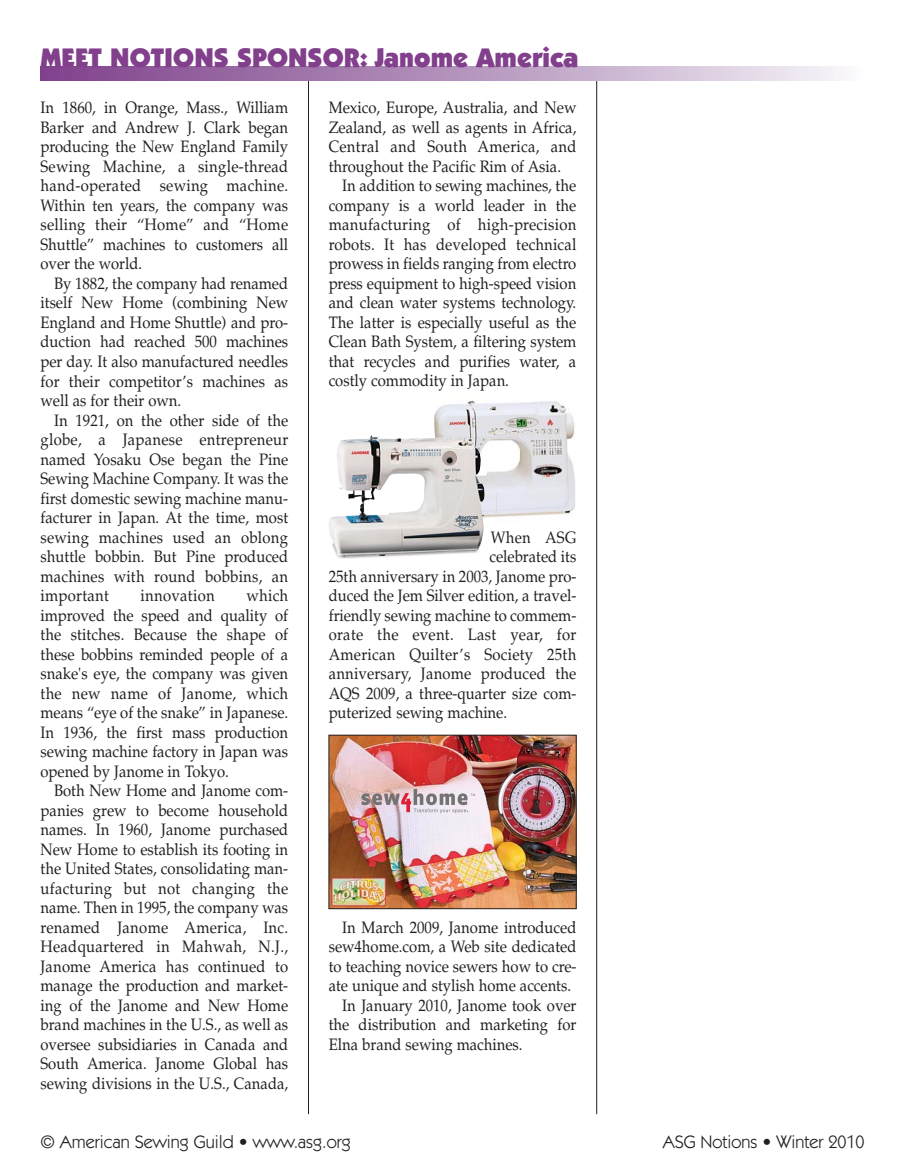
<style>
.page{position:relative;width:905px;height:1175px;background:#fff}
.page>*{position:absolute;margin:0;border:0;box-sizing:border-box;transform-origin:0 0}
.t1{font:900 27px "Itc Kabel";color:#813f8c}
.t2{font:18px "Itc Kabel";color:#231f20}
.t3{font:16.5px/19.5px "Palatino";color:#231f20;text-align:justify;scale:.9 1}
.t4{font:16.5px "Palatino";letter-spacing:.02em;color:#231f20;scale:.9 1}
</style>
<div class="page">
<hr style="left:308px;top:74px;width:1px;height:1040px;background:#231f20">
<hr style="left:596px;top:74px;width:1px;height:1040px;background:#231f20">
<svg style="left:41px;top:67px;width:800px;height:13px;background:#b593bd"></svg>
<img style="left:434px;top:400px;width:141px;height:118px">
<img style="left:329px;top:435px;width:155px;height:123px">
<img style="left:331px;top:737px;width:243px;height:170px">
<div style="left:329px;top:735px;width:247px;height:174px;border:1px solid #231f20"></div>
<svg style="left:361px;top:789px;width:114px;height:24px;background:#c9b4ba"></svg>
<h1 class="t1" style="left:40px;top:47px;width:539px">MEET NOTIONS SPONSOR: Janome America</h1>
<p class="t3" style="left:41px;top:100px;width:277px">In 1860, in Orange, Mass., William Barker and Andrew J. Clark began producing the New England Family Sewing Machine, a single-thread hand-operated sewing machine.<br>Within ten years, the company was selling their “Home” and “Home Shuttle” machines to customers all over the world.</p>
<p class="t3" style="left:41px;top:275px;width:277px;text-indent:14px">By 1882, the company had renamed itself New Home (combining New England and Home Shuttle) and pro&shy;duction had reached 500 machines per day. It also manufactured needles for their competitor’s machines as well as for their own.</p>
<p class="t3" style="left:41px;top:412px;width:277px;text-indent:14px">In 1921, on the other side of the globe, a Japanese entrepreneur named Yosaku Ose began the Pine Sewing Machine Company. It was the first domestic sewing machine manu&shy;facturer in Japan. At the time, most sewing machines used an oblong shuttle bobbin. But Pine produced machines with round bobbins, an important</p>
<p class="t3" style="left:41px;top:587px;width:277px;text-indent:206px">which improved the speed and quality of the stitches. Because the shape of these bobbins reminded people of a snake's eye, the company was given the new name of Janome, which means “eye of the snake” in Japanese.<br>In 1936, the first mass production sewing machine factory in Japan was opened by Janome in Tokyo.</p>
<p class="t3" style="left:41px;top:782px;width:277px;text-indent:14px">Both New Home and Janome com&shy;panies grew to become household names. In 1960, Janome purchased New Home to establish its footing in the United States, consolidating man&shy;ufacturing but not changing the name. Then in 1995, the company was renamed Janome America, Inc.<br>Headquartered in Mahwah, N.J., Janome America has continued to manage the production and market&shy;ing of the Janome and New Home brand machines in the U.S., as well as oversee subsidiaries in Canada and South America. Janome Global has sewing divisions in the U.S., Canada,</p>
<p class="t4" style="left:141px;top:589px;width:84px">innovation</p>
<p class="t3" style="left:329px;top:100px;width:277px">Mexico, Europe, Australia, and New</p>
<p class="t3" style="left:329px;top:119px;width:277px">Zealand, as well as agents in Africa,</p>
<p class="t4" style="left:329px;top:140px;width:277px">Central and South America, and</p>
<p class="t3" style="left:329px;top:158px;width:260px">throughout the Pacific Rim of Asia.</p>
<p class="t3" style="left:342px;top:178px;width:261px">In addition to sewing machines, the</p>
<p class="t3" style="left:329px;top:197px;width:277px">company is a world leader in the</p>
<p class="t4" style="left:329px;top:218px;width:277px">manufacturing of high-precision</p>
<p class="t3" style="left:329px;top:236px;width:277px">robots. It has developed technical</p>
<p class="t3" style="left:329px;top:256px;width:277px">prowess in fields ranging from electro</p>
<p class="t3" style="left:329px;top:275px;width:277px">press equipment to high-speed vision</p>
<p class="t3" style="left:329px;top:295px;width:277px">and clean water systems technology.</p>
<p class="t3" style="left:329px;top:314px;width:277px">The latter is especially useful as the</p>
<p class="t3" style="left:329px;top:334px;width:277px">Clean Bath System, a filtering system</p>
<p class="t3" style="left:329px;top:353px;width:277px">that recycles and purifies water, a</p>
<p class="t3" style="left:329px;top:373px;width:202px">costly commodity in Japan.</p>
<p class="t3" style="left:491px;top:529px;width:97px">When ASG</p>
<p class="t3" style="left:489px;top:548px;width:98px">celebrated its</p>
<p class="t3" style="left:329px;top:568px;width:277px">25th anniversary in 2003, Janome pro-</p>
<p class="t3" style="left:329px;top:587px;width:277px">duced the Jem Silver edition, a travel-</p>
<p class="t3" style="left:329px;top:607px;width:277px">friendly sewing machine to commem-</p>
<p class="t4" style="left:329px;top:628px;width:277px">orate the event. Last year, for</p>
<p class="t4" style="left:329px;top:647px;width:277px">American Quilter’s Society 25th</p>
<p class="t3" style="left:329px;top:665px;width:277px">anniversary, Janome produced the</p>
<p class="t3" style="left:329px;top:685px;width:277px">AQS 2009, a three-quarter size com-</p>
<p class="t3" style="left:329px;top:704px;width:200px">puterized sewing machine.</p>
<p class="t3" style="left:342px;top:919px;width:262px">In March 2009, Janome introduced</p>
<p class="t3" style="left:329px;top:938px;width:277px">sew4home.com, a Web site dedicated</p>
<p class="t3" style="left:329px;top:958px;width:277px">to teaching novice sewers how to cre-</p>
<p class="t3" style="left:329px;top:977px;width:271px">ate unique and stylish home accents.</p>
<p class="t3" style="left:342px;top:997px;width:262px">In January 2010, Janome took over</p>
<p class="t3" style="left:329px;top:1016px;width:277px">the distribution and marketing for</p>
<p class="t3" style="left:329px;top:1036px;width:217px">Elna brand sewing machines.</p>
<p class="t2" style="left:40px;top:1134px;width:312px">© American Sewing Guild • www.asg.org</p>
<p class="t2" style="left:663px;top:1134px;width:203px">ASG Notions • Winter 2010</p>
</div>
